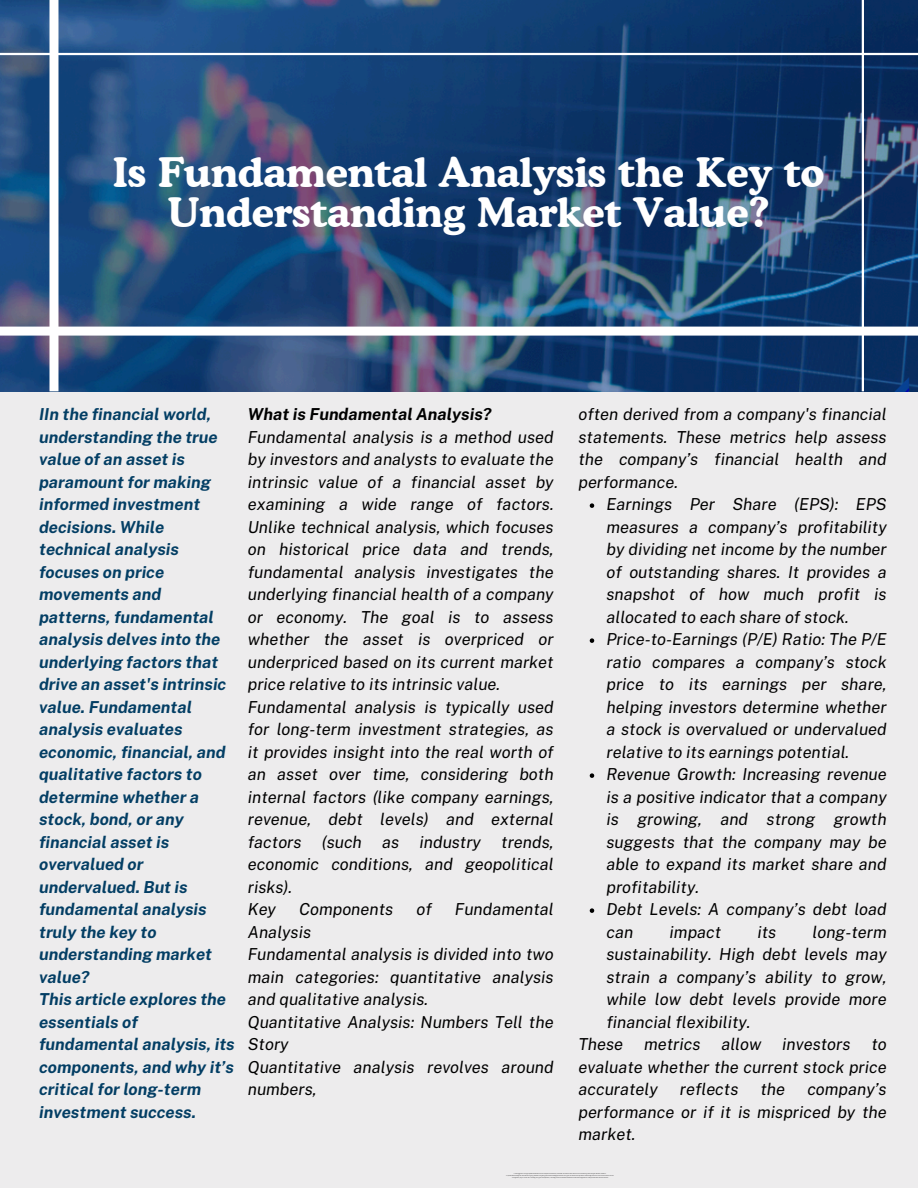
<style>
.page{position:relative;width:918px;height:1188px;background:#edeced}
.page>*{position:absolute;margin:0;border:0;box-sizing:border-box;transform-origin:0 0}
.t1{font:700 40.5px/40.5px "Cooper BT";color:#fff;text-align:center}
.t2{font:italic 16.5px/22.5px "Public Sans";color:#000;text-align:justify}
.t3{font:italic 700 16.5px/22.5px "Public Sans";color:#033e64}
.s1{font-weight:700}
</style>
<div class="page">
<img style="left:0;top:0;width:918px;height:392px">
<div style="left:49px;top:0;width:9px;height:391px;background:#fff"></div>
<hr style="left:862px;top:0;width:2px;height:391px;background:#fff">
<hr style="left:0;top:53px;width:918px;height:2px;background:#fff">
<div style="left:0;top:327px;width:918px;height:9px;background:#fff"></div>
<svg style="left:590px;top:503px;width:4px;height:5px"></svg>
<svg style="left:590px;top:638px;width:4px;height:5px"></svg>
<svg style="left:590px;top:773px;width:4px;height:5px"></svg>
<svg style="left:590px;top:908px;width:4px;height:5px"></svg>
<h3 class="t1" style="left:113px;top:151px;width:713px">Is Fundamental Analysis the Key to<br>Understanding Market Value?</h3>
<p class="t3" style="left:39px;top:403px;width:197px">IIn the financial world, understanding the true value of an asset is paramount for making informed investment decisions. While technical analysis focuses on price movements and patterns, fundamental analysis delves into the underlying factors that drive an asset's intrinsic value. Fundamental analysis evaluates economic, financial, and qualitative factors to determine whether a stock, bond, or any financial asset is overvalued or undervalued. But is fundamental analysis truly the key to understanding market value?<br>This article explores the essentials of fundamental analysis, its components, and why it’s critical for long-term investment success.</p>
<p class="t2" style="left:248px;top:403px;width:307px;text-align:left"><span class="s1">What is Fundamental Analysis?<br></span>Fundamental analysis is a method used by investors and analysts to evaluate the intrinsic value of a financial asset by examining a wide range of factors.<br>Unlike technical analysis, which focuses on historical price data and trends, fundamental analysis investigates the underlying financial health of a company or economy. The goal is to assess whether the asset is overpriced or underpriced based on its current market price relative to its intrinsic value.<br>Fundamental analysis is typically used for long-term investment strategies, as it provides insight into the real worth of an asset over time, considering both internal factors (like company earnings, revenue, debt levels) and external factors (such as industry trends, economic conditions, and geopolitical risks).<br>Key</p>
<p class="t2" style="left:299px;top:898px;width:96px">Components</p>
<p class="t2" style="left:416px;top:898px;width:17px">of</p>
<p class="t2" style="left:455px;top:898px;width:100px">Fundamental</p>
<p class="t2" style="left:248px;top:920px;width:307px;text-align:left">Analysis<br>Fundamental analysis is divided into two main categories: quantitative analysis and qualitative analysis.<br>Quantitative Analysis: Numbers Tell the<br>Story<br>Quantitative analysis revolves around numbers,</p>
<p class="t2" style="left:578px;top:403px;width:310px">often derived from a company's financial statements. These metrics help assess the company’s financial health and performance.</p>
<p class="t2" style="left:607px;top:493px;width:282px">Earnings Per Share (EPS): EPS measures a company’s profitability by dividing net income by the number of outstanding shares. It provides a snapshot of how much profit is allocated to each share of stock.</p>
<h3 class="t2" style="left:607px;top:628px;width:282px">Price-to-Earnings (P/E) Ratio: The P/E ratio compares a company’s stock price to its earnings per share, helping investors determine whether a stock is overvalued or undervalued relative to its earnings potential.</h3>
<p class="t2" style="left:607px;top:763px;width:282px">Revenue Growth: Increasing revenue is a positive indicator that a company is growing, and strong growth suggests that the company may be able to expand its market share and profitability.</p>
<p class="t2" style="left:607px;top:898px;width:282px">Debt Levels: A company’s debt load can</p>
<p class="t2" style="left:607px;top:920px;width:282px;text-indent:206px">long-term sustainability. High debt levels may strain a company’s ability to grow, while low debt levels provide more financial flexibility.</p>
<p class="t2" style="left:578px;top:1033px;width:46px">These</p>
<p class="t2" style="left:644px;top:1033px;width:58px">metrics</p>
<p class="t2" style="left:721px;top:1033px;width:41px">allow</p>
<p class="t2" style="left:782px;top:1033px;width:70px">investors</p>
<p class="t2" style="left:670px;top:920px;width:53px">impact</p>
<p class="t2" style="left:757px;top:920px;width:20px">its</p>
<p class="t2" style="left:578px;top:1033px;width:310px;text-indent:293px">to evaluate whether the current stock price accurately</p>
<p class="t2" style="left:680px;top:1078px;width:60px">reflects</p>
<p class="t2" style="left:761px;top:1078px;width:26px">the</p>
<p class="t2" style="left:578px;top:1078px;width:310px;text-indent:229px">company’s performance or if it is mispriced by the market.</p>
</div>
